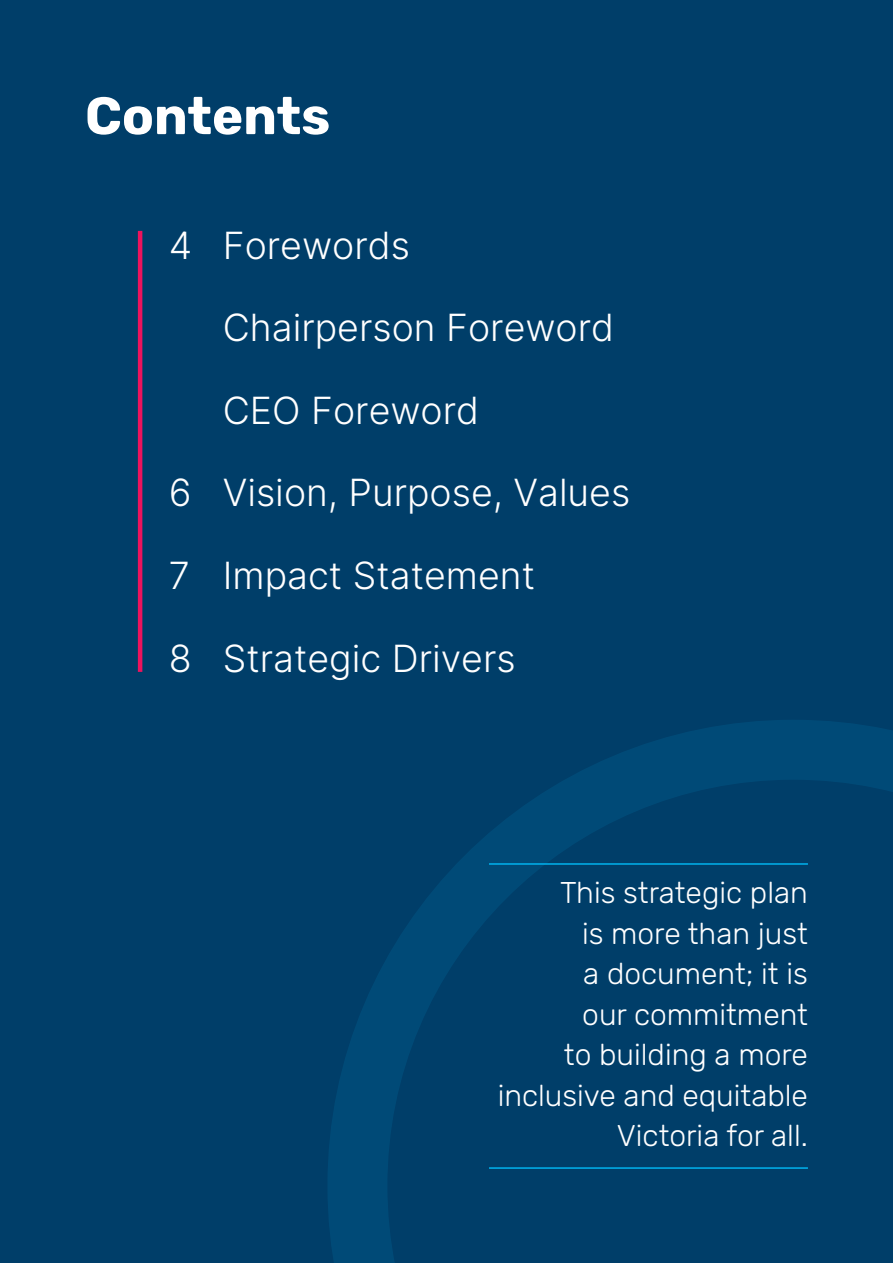
<style>
.page{position:relative;width:893px;height:1263px;background:#003e69}
.page>*{position:absolute;margin:0;border:0;box-sizing:border-box;transform-origin:0 0}
.t1{font:700 52.5px "Rubik";color:#fff}
.t2{font:37.5px "Inter";color:#fff}
.t3{font:300 30px/40.5px "Rubik";color:#fff;text-align:right}
</style>
<div class="page">
<svg style="left:328px;top:720px;width:565px;height:543px"></svg>
<hr style="left:138px;top:231px;width:4px;height:441px;background:#ed135d">
<hr style="left:489px;top:863px;width:319px;height:2px;background:#00b3ef">
<hr style="left:489px;top:1167px;width:319px;height:2px;background:#00b3ef">
<h1 class="t1" style="left:85px;top:85px;width:247px">Contents</h1>
<p class="t2" style="left:169px;top:218px;width:243px">4 Forewords</p>
<p class="t2" style="left:223px;top:300px;width:393px">Chairperson Foreword</p>
<p class="t2" style="left:223px;top:383px;width:258px">CEO Foreword</p>
<p class="t2" style="left:169px;top:465px;width:463px">6 Vision, Purpose, Values</p>
<p class="t2" style="left:169px;top:548px;width:368px">7 Impact Statement</p>
<p class="t2" style="left:169px;top:631px;width:348px">8 Strategic Drivers</p>
<p class="t3" style="left:498px;top:873px;width:312px">This strategic plan<br>is more than just<br>a document; it is<br>our commitment<br>to building a more inclusive and equitable<br>Victoria for all.</p>
</div>
